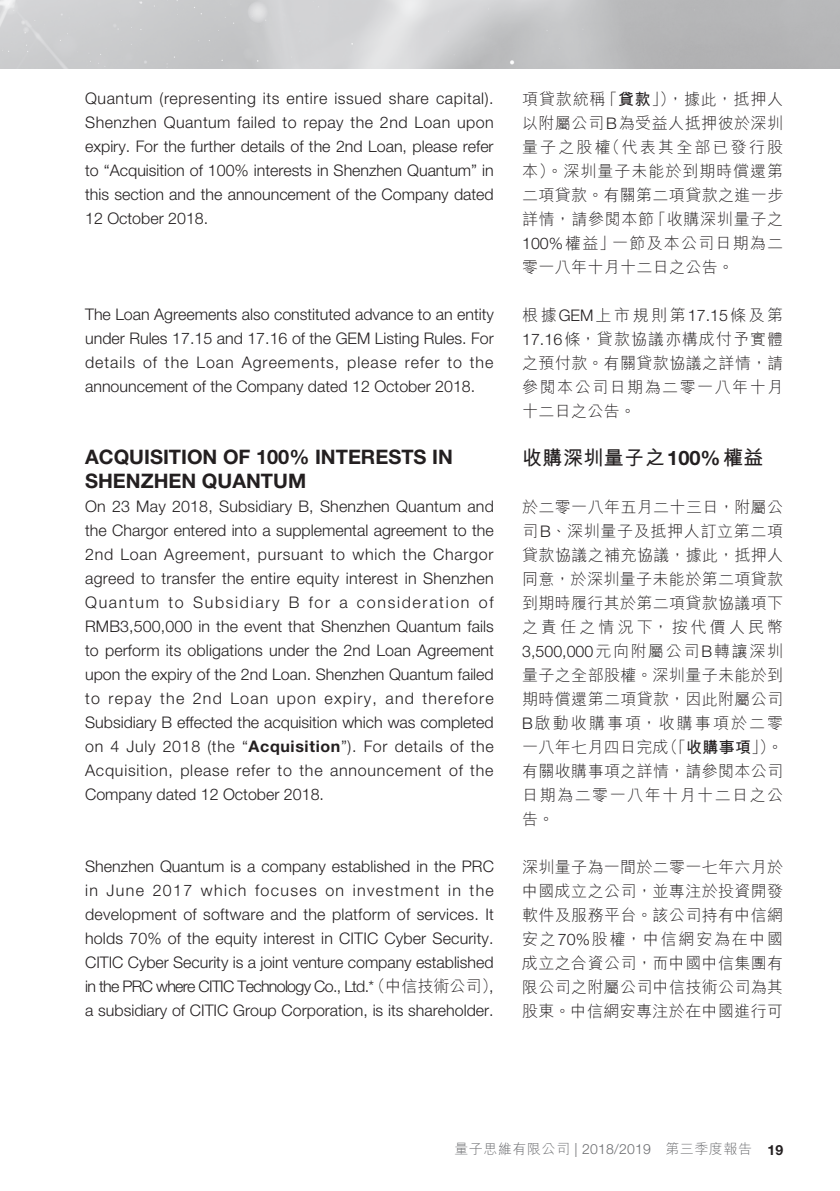
<style>
.page{position:relative;width:840px;height:1191px;background:#fff}
.page>*{position:absolute;margin:0;border:0;box-sizing:border-box;transform-origin:0 0}
._01_H1_E{font:700 20px/24px "Helvetica Neue LT Std";color:#231f20}
._001_H1_C{font:700 20px "M Hei HK";letter-spacing:.02em;color:#231f20}
._00_txt_E{font:300 16px/24px "Helvetica Neue LT Std";color:#231f20;text-align:justify}
._000_txt_C{font:300 16px/24px "M Hei HK";letter-spacing:.025em;color:#231f20;text-align:justify}
._000_txt_C-2{font:300 16px/24px "Helvetica Neue LT Std";letter-spacing:.005em;color:#231f20}
.t1{font:300 14px "M Hei HK";letter-spacing:.035em;color:#6c6d70}
.s1{font-weight:700}
.s2{font-family:"M Hei HK"}
.s3{font-family:"Helvetica Neue LT Std"}
.s4{font-family:"Helvetica Neue LT Std";font-weight:700;color:#231f20}
</style>
<div class="page">
<p class="_00_txt_E" style="left:85px;top:86px;width:410px">Quantum (representing its entire issued share capital).<br>Shenzhen Quantum failed to repay the 2nd Loan upon expiry. For the further details of the 2nd Loan, please refer to “Acquisition of 100% interests in Shenzhen Quantum” in this section and the announcement of the Company dated 12 October 2018.</p>
<p class="_00_txt_E" style="left:85px;top:302px;width:410px">The Loan Agreements also constituted advance to an entity under Rules 17.15 and 17.16 of the GEM Listing Rules. For details of the Loan Agreements, please refer to the announcement of the Company dated 12 October 2018.</p>
<p class="_01_H1_E" style="left:85px;top:444px;width:369px">ACQUISITION OF 100% INTERESTS IN<br>SHENZHEN QUANTUM</p>
<p class="_00_txt_E" style="left:85px;top:494px;width:410px">On 23 May 2018, Subsidiary B, Shenzhen Quantum and the Chargor entered into a supplemental agreement to the 2nd Loan Agreement, pursuant to which the Chargor agreed to transfer the entire equity interest in Shenzhen Quantum to Subsidiary B for a consideration of RMB3,500,000 in the event that Shenzhen Quantum fails to perform its obligations under the 2nd Loan Agreement upon the expiry of the 2nd Loan. Shenzhen Quantum failed to repay the 2nd Loan upon expiry, and therefore Subsidiary B effected the acquisition which was completed on 4 July 2018 (the “<span class="s1">Acquisition</span>”). For details of the Acquisition, please refer to the announcement of the Company dated 12 October 2018.</p>
<p class="_000_txt_C-2" style="left:85px;top:854px;width:413px">Shenzhen Quantum is a company established in the PRC in June 2017 which focuses on investment in the development of software and the platform of services. It holds 70% of the equity interest in CITIC Cyber Security.<br>CITIC Cyber Security is a joint venture company established in the PRC where CITIC Technology Co., Ltd.*<span class="s2">（中信技術公司）</span>, a subsidiary of CITIC Group Corporation, is its shareholder.</p>
<p class="_000_txt_C" style="left:522px;top:87px;width:262px">項貸款統稱「<span class="s1">貸款</span>」），據此，抵押人以附屬公司<span class="s3">B</span>為受益人抵押彼於深圳量子之股權（代表其全部已發行股本）。深圳量子未能於到期時償還第二項貸款。有關第二項貸款之進一步詳情，請參閱本節「收購深圳量子之<span class="s3">100%</span>權益」一節及本公司日期為二零一八年十月十二日之公告。</p>
<p class="_000_txt_C" style="left:522px;top:303px;width:262px">根據<span class="s3">GEM</span>上市規則第<span class="s3">17.15</span>條及第<span class="s3">17.16</span>條，貸款協議亦構成付予實體之預付款。有關貸款協議之詳情，請參閱本公司日期為二零一八年十月十二日之公告。</p>
<p class="_001_H1_C" style="left:522px;top:443px;width:243px">收購深圳量子之<span class="s3">100%</span>權益</p>
<p class="_000_txt_C" style="left:522px;top:495px;width:262px">於二零一八年五月二十三日，附屬公司<span class="s3">B</span>、深圳量子及抵押人訂立第二項貸款協議之補充協議，據此，抵押人同意，於深圳量子未能於第二項貸款到期時履行其於第二項貸款協議項下之責任之情況下，按代價人民幣<span class="s3">3,500,000</span>元向附屬公司<span class="s3">B</span>轉讓深圳量子之全部股權。深圳量子未能於到期時償還第二項貸款，因此附屬公司<span class="s3">B</span>啟動收購事項，收購事項於二零一八年七月四日完成（「<span class="s1">收購事項</span>」）。有關收購事項之詳情，請參閱本公司日期為二零一八年十月十二日之公告。</p>
<p class="_000_txt_C" style="left:522px;top:855px;width:262px">深圳量子為一間於二零一七年六月於中國成立之公司，並專注於投資開發軟件及服務平台。該公司持有中信網安之<span class="s3">70%</span>股權，中信網安為在中國成立之合資公司，而中國中信集團有限公司之附屬公司中信技術公司為其股東。中信網安專注於在中國進行可</p>
<p class="t1" style="left:454px;top:1141px;width:330px">量子思維有限公司 <span class="s3">| 2018/2019</span> 第三季度報告 <span class="s4">19</span></p>
</div>
